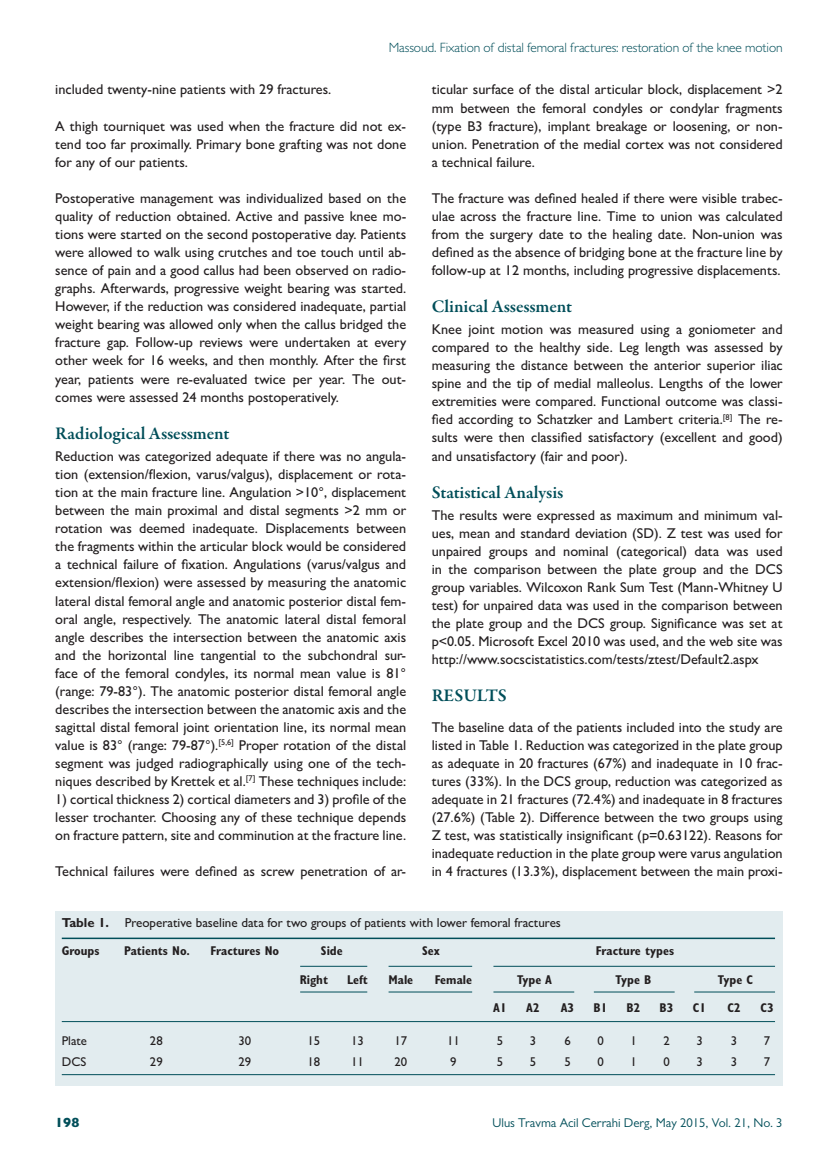
<style>
.page{position:relative;width:838px;height:1170px;background:#fff}
.page>*{position:absolute;margin:0;border:0;box-sizing:border-box;transform-origin:0 0}
.t1{font:600 18px "Garamond Premr Pro";letter-spacing:-.005em;color:#004e59}
.t2{font:500 14.25px/18px "Gill Sans MT Pro";color:#231f20;text-align:justify}
.t3{font:300 13.5px "Gill Sans MT Pro";letter-spacing:-.005em;color:#004e59}
.t4{font:800 13.5px "Gill Sans MT Pro";color:#004e59}
.t5{font:500 13.05px "Gill Sans MT Pro";color:#231f20}
.t6{font:700 condensed 12.75px "Gill Sans MT Pro";color:#231f20}
.t7{font:500 12.75px "Gill Sans MT Pro";color:#231f20}
.t8{font:12.75px "Gill Sans MT Pro";color:#004e59}
.s1{font-weight:700}
</style>
<div class="page">
<div style="left:55px;top:910px;width:727px;height:175px;background:#e2ecef"></div>
<hr style="left:62px;top:937px;width:713px;height:2px;background:#004e59">
<hr style="left:62px;top:1021px;width:713px;height:1px;background:#004e59">
<hr style="left:62px;top:1074px;width:713px;height:1px;background:#004e59">
<hr style="left:694px;top:991px;width:81px;height:1px;background:#004e59">
<hr style="left:493px;top:965px;width:282px;height:1px;background:#004e59">
<hr style="left:594px;top:991px;width:80px;height:1px;background:#004e59">
<hr style="left:493px;top:991px;width:81px;height:1px;background:#004e59">
<hr style="left:388px;top:991px;width:84px;height:1px;background:#004e59">
<hr style="left:388px;top:965px;width:84px;height:1px;background:#004e59">
<hr style="left:300px;top:991px;width:67px;height:1px;background:#004e59">
<hr style="left:300px;top:965px;width:67px;height:1px;background:#004e59">
<p class="t3" style="left:389px;top:39px;width:395px">Massoud. Fixation of distal femoral fractures: restoration of the knee motion</p>
<p class="t2" style="left:55px;top:81px;width:277px">included twenty-nine patients with 29 fractures.</p>
<p class="t2" style="left:55px;top:117px;width:352px">A thigh tourniquet was used when the fracture did not ex&shy;tend too far proximally. Primary bone grafting was not done for any of our patients.</p>
<p class="t2" style="left:55px;top:189px;width:352px">Postoperative management was individualized based on the quality of reduction obtained. Active and passive knee mo&shy;tions were started on the second postoperative day. Patients were allowed to walk using crutches and toe touch until ab&shy;sence of pain and a good callus had been observed on radio&shy;graphs. Afterwards, progressive weight bearing was started.<br>However, if the reduction was considered inadequate, partial weight bearing was allowed only when the callus bridged the fracture gap. Follow-up reviews were undertaken at every other week for 16 weeks, and then monthly. After the first year, patients were re-evaluated twice per year. The out&shy;comes were assessed 24 months postoperatively.</p>
<p class="t1" style="left:55px;top:422px;width:176px">Radiological Assessment</p>
<p class="t2" style="left:55px;top:447px;width:352px">Reduction was categorized adequate if there was no angula&shy;tion (extension/flexion, varus/valgus), displacement or rota&shy;tion at the main fracture line. Angulation &gt;10°, displacement between the main proximal and distal segments &gt;2 mm or rotation was deemed inadequate. Displacements between the fragments within the articular block would be considered a technical failure of fixation. Angulations (varus/valgus and extension/flexion) were assessed by measuring the anatomic lateral distal femoral angle and anatomic posterior distal fem&shy;oral angle, respectively. The anatomic lateral distal femoral angle describes the intersection between the anatomic axis and the horizontal line tangential to the subchondral sur&shy;face of the femoral condyles, its normal mean value is 81° (range: 79-83°). The anatomic posterior distal femoral angle describes the intersection between the anatomic axis and the sagittal distal femoral joint orientation line, its normal mean value is 83° (range: 79-87°).<sup>[5,6]</sup> Proper rotation of the distal segment was judged radiographically using one of the tech&shy;niques described by Krettek et al.<sup>[7]</sup> These techniques include:</p>
<p class="t2" style="left:55px;top:790px;width:352px">1) cortical thickness 2) cortical diameters and 3) profile of the lesser trochanter. Choosing any of these technique depends on fracture pattern, site and comminution at the fracture line.</p>
<p class="t2" style="left:55px;top:862px;width:352px">Technical failures were defined as screw penetration of ar-</p>
<p class="t2" style="left:432px;top:81px;width:352px">ticular surface of the distal articular block, displacement &gt;2 mm between the femoral condyles or condylar fragments (type B3 fracture), implant breakage or loosening, or non&shy;union. Penetration of the medial cortex was not considered a technical failure.</p>
<p class="t2" style="left:432px;top:189px;width:352px">The fracture was defined healed if there were visible trabec&shy;ulae across the fracture line. Time to union was calculated from the surgery date to the healing date. Non-union was defined as the absence of bridging bone at the fracture line by follow-up at 12 months, including progressive displacements.</p>
<p class="t1" style="left:432px;top:295px;width:142px">Clinical Assessment</p>
<p class="t2" style="left:432px;top:320px;width:352px">Knee joint motion was measured using a goniometer and compared to the healthy side. Leg length was assessed by measuring the distance between the anterior superior iliac spine and the tip of medial malleolus. Lengths of the lower extremities were compared. Functional outcome was classi&shy;fied according to Schatzker and Lambert criteria.<sup>[8]</sup> The re&shy;sults were then classified satisfactory (excellent and good) and unsatisfactory (fair and poor).</p>
<p class="t1" style="left:432px;top:481px;width:133px">Statistical Analysis</p>
<p class="t2" style="left:432px;top:506px;width:352px">The results were expressed as maximum and minimum val&shy;ues, mean and standard deviation (SD). Z test was used for unpaired groups and nominal (categorical) data was used in the comparison between the plate group and the DCS group variables. Wilcoxon Rank Sum Test (Mann-Whitney U test) for unpaired data was used in the comparison between the plate group and the DCS group. Significance was set at p&lt;0.05. Microsoft Excel 2010 was used, and the web site was http://www.socscistatistics.com/tests/ztest/Default2.aspx</p>
<p class="t1" style="left:432px;top:684px;width:77px">RESULTS</p>
<p class="t2" style="left:432px;top:718px;width:352px">The baseline data of the patients included into the study are listed in Table 1. Reduction was categorized in the plate group as adequate in 20 fractures (67%) and inadequate in 10 frac&shy;tures (33%). In the DCS group, reduction was categorized as adequate in 21 fractures (72.4%) and inadequate in 8 fractures (27.6%) (Table 2). Difference between the two groups using Z test, was statistically insignificant (p=0.63122). Reasons for inadequate reduction in the plate group were varus angulation in 4 fractures (13.3%), displacement between the main proxi-</p>
<p class="t5" style="left:62px;top:915px;width:500px"><span class="s1">Table 1.</span> Preoperative baseline data for two groups of patients with lower femoral fractures</p>
<p class="t6" style="left:62px;top:943px;width:39px">Groups</p>
<p class="t6" style="left:124px;top:943px;width:67px">Patients No.</p>
<p class="t6" style="left:211px;top:943px;width:70px">Fractures No</p>
<p class="t6" style="left:321px;top:943px;width:23px">Side</p>
<p class="t6" style="left:422px;top:943px;width:19px">Sex</p>
<p class="t6" style="left:596px;top:943px;width:80px">Fracture types</p>
<p class="t6" style="left:300px;top:971px;width:30px">Right</p>
<p class="t6" style="left:347px;top:971px;width:22px">Left</p>
<p class="t6" style="left:388px;top:971px;width:26px">Male</p>
<p class="t6" style="left:435px;top:971px;width:39px">Female</p>
<p class="t6" style="left:517px;top:971px;width:36px">Type A</p>
<p class="t6" style="left:615px;top:971px;width:37px">Type B</p>
<p class="t6" style="left:718px;top:971px;width:37px">Type C</p>
<p class="t6" style="left:493px;top:999px;width:15px">A1</p>
<p class="t6" style="left:526px;top:999px;width:15px">A2</p>
<p class="t6" style="left:561px;top:999px;width:15px">A3</p>
<p class="t6" style="left:593px;top:999px;width:15px">B1</p>
<p class="t6" style="left:626px;top:999px;width:15px">B2</p>
<p class="t6" style="left:659px;top:999px;width:15px">B3</p>
<p class="t6" style="left:693px;top:999px;width:15px">C1</p>
<p class="t6" style="left:727px;top:999px;width:15px">C2</p>
<p class="t6" style="left:760px;top:999px;width:15px">C3</p>
<p class="t7" style="left:62px;top:1033px;width:27px">Plate</p>
<p class="t7" style="left:150px;top:1033px;width:14px">28</p>
<p class="t7" style="left:238px;top:1033px;width:14px">30</p>
<p class="t7" style="left:307px;top:1033px;width:14px">15</p>
<p class="t7" style="left:351px;top:1033px;width:14px">13</p>
<p class="t7" style="left:394px;top:1033px;width:14px">17</p>
<p class="t7" style="left:447px;top:1033px;width:14px">11</p>
<p class="t7" style="left:497px;top:1033px;width:8px">5</p>
<p class="t7" style="left:530px;top:1033px;width:8px">3</p>
<p class="t7" style="left:564px;top:1033px;width:8px">6</p>
<p class="t7" style="left:597px;top:1033px;width:8px">0</p>
<p class="t7" style="left:630px;top:1033px;width:8px">1</p>
<p class="t7" style="left:663px;top:1033px;width:8px">2</p>
<p class="t7" style="left:696px;top:1033px;width:8px">3</p>
<p class="t7" style="left:731px;top:1033px;width:8px">3</p>
<p class="t7" style="left:764px;top:1033px;width:8px">7</p>
<p class="t7" style="left:62px;top:1054px;width:26px">DCS</p>
<p class="t7" style="left:150px;top:1054px;width:14px">29</p>
<p class="t7" style="left:238px;top:1054px;width:14px">29</p>
<p class="t7" style="left:307px;top:1054px;width:14px">18</p>
<p class="t7" style="left:351px;top:1054px;width:14px">11</p>
<p class="t7" style="left:394px;top:1054px;width:14px">20</p>
<p class="t7" style="left:450px;top:1054px;width:8px">9</p>
<p class="t7" style="left:497px;top:1054px;width:8px">5</p>
<p class="t7" style="left:530px;top:1054px;width:8px">5</p>
<p class="t7" style="left:564px;top:1054px;width:8px">5</p>
<p class="t7" style="left:597px;top:1054px;width:8px">0</p>
<p class="t7" style="left:630px;top:1054px;width:8px">1</p>
<p class="t7" style="left:663px;top:1054px;width:8px">0</p>
<p class="t7" style="left:696px;top:1054px;width:8px">3</p>
<p class="t7" style="left:731px;top:1054px;width:8px">3</p>
<p class="t7" style="left:764px;top:1054px;width:8px">7</p>
<p class="t4" style="left:55px;top:1114px;width:26px">198</p>
<p class="t8" style="left:492px;top:1115px;width:291px">Ulus Travma Acil Cerrahi Derg, May 2015, Vol. 21, No. 3</p>
</div>
